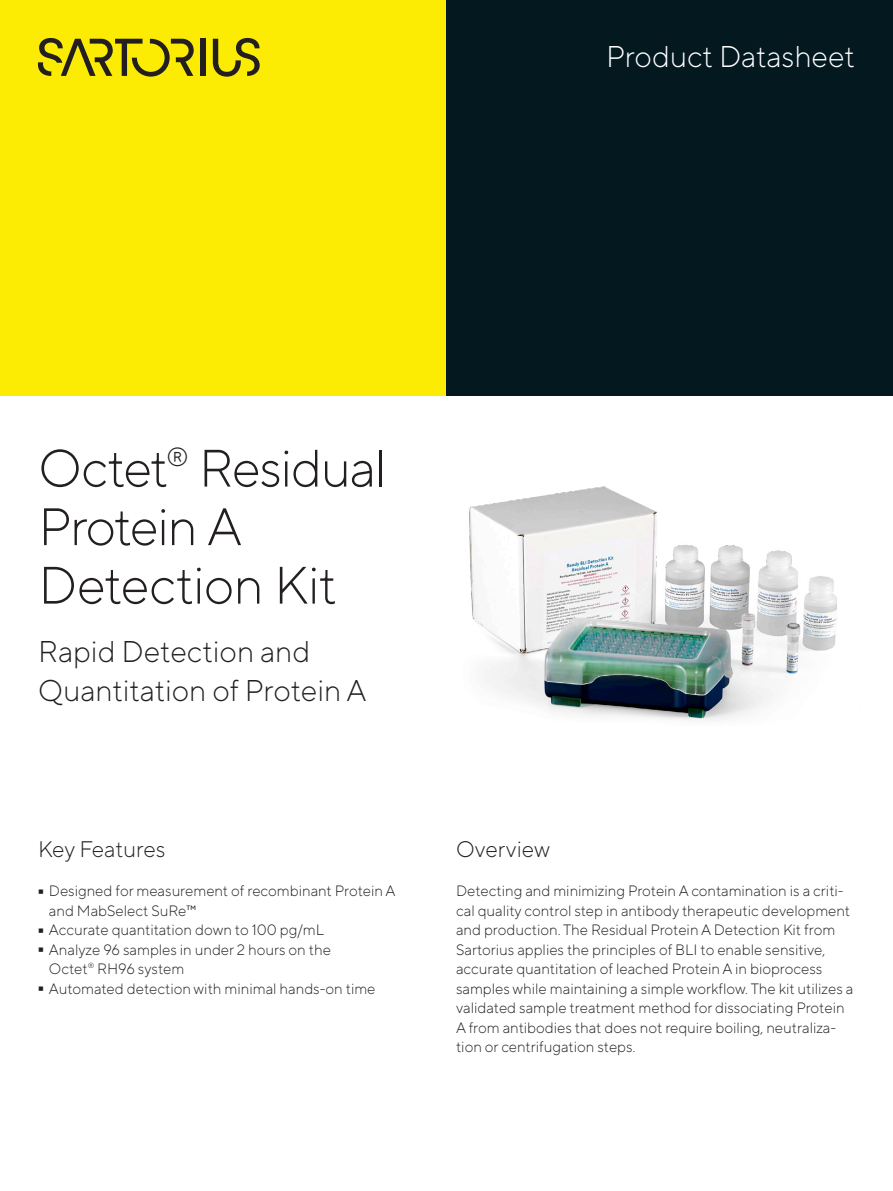
<style>
.page{position:relative;width:893px;height:1191px;background:#fff}
.page>*{position:absolute;margin:0;border:0;box-sizing:border-box;transform-origin:0 0}
.t1{font:300 95.25px "TT Norms Pro";color:#231f20;scale:.16 1}
.Head_01_black{font:300 52.5px/58.5px "TT Norms Pro";letter-spacing:-.025em;color:#231f20}
.Head_03_black{font:300 30px/39px "TT Norms Pro";color:#231f20}
.t2{font:300 30px "TT Norms Pro";color:#fff}
.Head_04_black{font:300 22.5px "TT Norms Pro";color:#231f20}
.Body_Light_black{font:300 15px/19.5px "TT Norms Pro";color:#231f20}
</style>
<div class="page">
<div style="left:0;top:0;width:446px;height:395px;background:#fcec03"></div>
<div style="left:446px;top:0;width:447px;height:395px;background:#041820"></div>
<div style="left:200px;top:39px;width:5px;height:37px;background:#231f20"></div>
<svg style="left:213px;top:38px;width:47px;height:39px"></svg>
<svg style="left:38px;top:38px;width:156px;height:39px"></svg>
<img style="left:469px;top:486px;width:368px;height:235px">
<h3 class="t2" style="left:606px;top:35px;width:250px">Product Datasheet</h3>
<p class="Head_01_black" style="left:38px;top:435px;width:350px">Octet<sup>®</sup> Residual<br>Protein A<br>Detection Kit</p>
<p class="Head_03_black" style="left:38px;top:630px;width:330px">Rapid Detection and<br>Quantitation of Protein A</p>
<p class="Head_04_black" style="left:38px;top:833px;width:129px">Key Features</p>
<p class="t1" style="left:38px;top:817px;width:38px">-</p>
<p class="Body_Light_black" style="left:49px;top:880px;width:348px">Designed for measurement of recombinant Protein A and MabSelect SuRe™</p>
<p class="t1" style="left:38px;top:856px;width:38px">-</p>
<p class="Body_Light_black" style="left:49px;top:919px;width:277px">Accurate quantitation down to 100 pg/mL</p>
<p class="t1" style="left:38px;top:876px;width:38px">-</p>
<p class="Body_Light_black" style="left:49px;top:938px;width:284px">Analyze 96 samples in under 2 hours on the<br>Octet<sup>®</sup> RH96 system</p>
<p class="t1" style="left:38px;top:915px;width:38px">-</p>
<p class="Body_Light_black" style="left:49px;top:977px;width:328px">Automated detection with minimal hands-on time</p>
<p class="Head_04_black" style="left:456px;top:833px;width:96px">Overview</p>
<p class="Body_Light_black" style="left:456px;top:880px;width:399px">Detecting and minimizing Protein A contamination is a criti&shy;cal quality control step in antibody therapeutic development and production. The Residual Protein A Detection Kit from Sartorius applies the principles of BLI to enable sensitive, accurate quantitation of leached Protein A in bioprocess samples while maintaining a simple workflow. The kit utilizes a validated sample treatment method for dissociating Protein A from antibodies that does not require boiling, neutraliza&shy;tion or centrifugation steps.</p>
</div>
